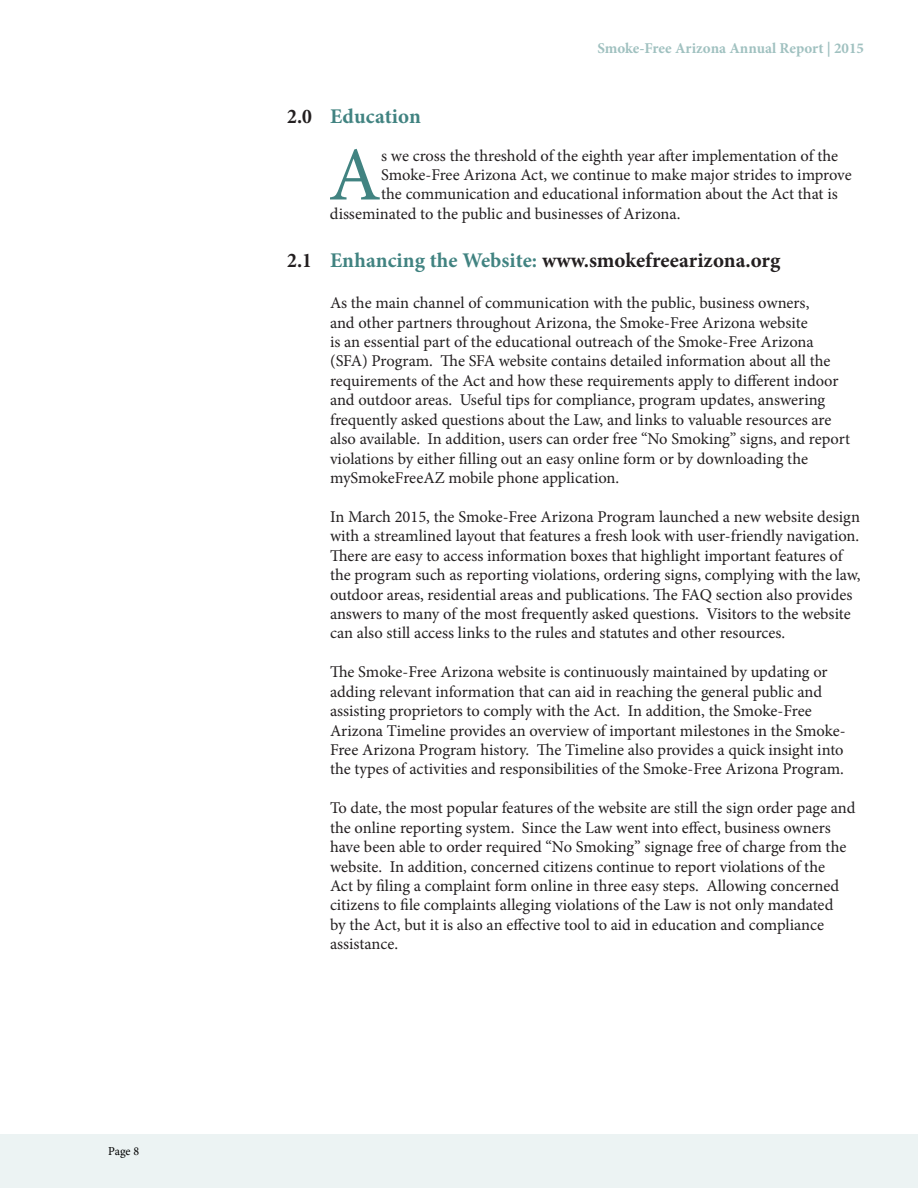
<style>
.page{position:relative;width:918px;height:1188px;background:#fff}
.page>*{position:absolute;margin:0;border:0;box-sizing:border-box;transform-origin:0 0}
.body{font:76.2px "Minion Pro";color:#418381}
.t1{font:700 20.85px "Minion Pro";color:#231f20}
.t2{font:700 20.85px "Minion Pro";letter-spacing:.005em;color:#418381}
.t3{font:700 condensed 20.85px "Minion Pro";color:#231f20}
.body-2{font:16.5px/19.5px "Minion Pro";letter-spacing:-.005em;color:#231f20}
.t4{font:700 15px "Minion Pro";color:#a0c1c0}
.t5{font:12px "Minion Pro";color:#000}
.s1{color:#418381}
</style>
<div class="page">
<div style="left:0;top:1134px;width:918px;height:54px;background:#ecf3f3"></div>
<p class="t5" style="left:108px;top:1143px;width:33px">Page 8</p>
<p class="t4" style="left:597px;top:37px;width:268px">Smoke-Free Arizona Annual Report | 2015</p>
<p class="t3" style="left:287px;top:102px;width:26px">2.0</p>
<p class="t3" style="left:287px;top:246px;width:26px">2.1</p>
<p class="t2" style="left:330px;top:102px;width:92px">Education</p>
<p class="body" style="left:328px;top:124px;width:54px">A</p>
<p class="body-2" style="left:381px;top:146px;width:459px">s we cross the threshold of the eighth year after implementation of the</p>
<p class="body-2" style="left:381px;top:165px;width:472px">Smoke-Free Arizona Act, we continue to make major strides to improve</p>
<p class="body-2" style="left:381px;top:185px;width:458px">the communication and educational information about the Act that is</p>
<p class="body-2" style="left:330px;top:204px;width:352px">disseminated to the public and businesses of Arizona.</p>
<p class="t1" style="left:330px;top:246px;width:452px"><span class="s1">Enhancing the Website:</span> www.smokefreearizona.org</p>
<p class="body-2" style="left:330px;top:293px;width:522px">As the main channel of communication with the public, business owners,<br>and other partners throughout Arizona, the Smoke-Free Arizona website<br>is an essential part of the educational outreach of the Smoke-Free Arizona (SFA) Program. The SFA website contains detailed information about all the requirements of the Act and how these requirements apply to different indoor and outdoor areas. Useful tips for compliance, program updates, answering frequently asked questions about the Law, and links to valuable resources are also available. In addition, users can order free “No Smoking” signs, and report violations by either filling out an easy online form or by downloading the mySmokeFreeAZ mobile phone application.</p>
<p class="body-2" style="left:330px;top:507px;width:532px">In March 2015, the Smoke-Free Arizona Program launched a new website design with a streamlined layout that features a fresh look with user-friendly navigation.<br>There are easy to access information boxes that highlight important features of the program such as reporting violations, ordering signs, complying with the law, outdoor areas, residential areas and publications. The FAQ section also provides answers to many of the most frequently asked questions. Visitors to the website can also still access links to the rules and statutes and other resources.</p>
<p class="body-2" style="left:330px;top:662px;width:517px">The Smoke-Free Arizona website is continuously maintained by updating or adding relevant information that can aid in reaching the general public and assisting proprietors to comply with the Act. In addition, the Smoke-Free Arizona Timeline provides an overview of important milestones in the Smoke-Free Arizona Program history. The Timeline also provides a quick insight into the types of activities and responsibilities of the Smoke-Free Arizona Program.</p>
<p class="body-2" style="left:330px;top:798px;width:527px">To date, the most popular features of the website are still the sign order page and the online reporting system. Since the Law went into effect, business owners have been able to order required “No Smoking” signage free of charge from the website. In addition, concerned citizens continue to report violations of the<br>Act by filing a complaint form online in three easy steps. Allowing concerned citizens to file complaints alleging violations of the Law is not only mandated<br>by the Act, but it is also an effective tool to aid in education and compliance assistance.</p>
</div>
